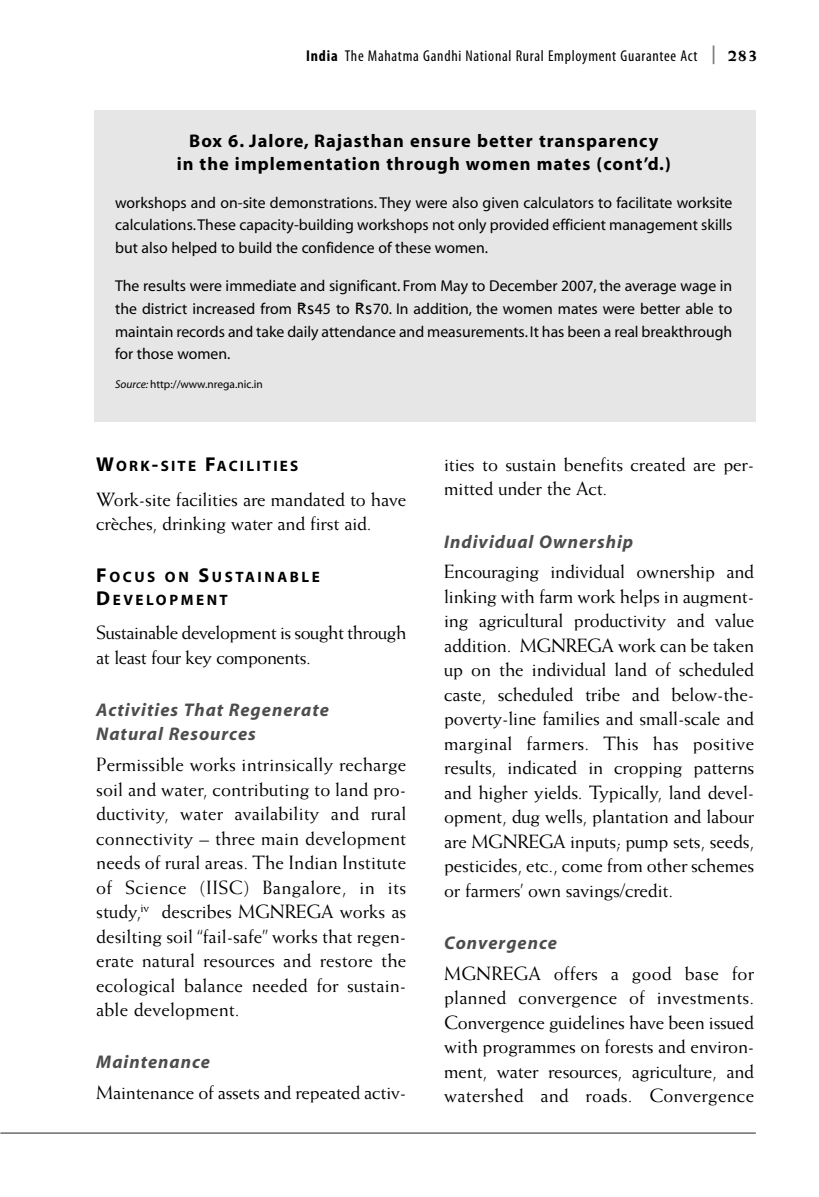
<style>
.page{position:relative;width:819px;height:1197px;background:#fff}
.page>*{position:absolute;margin:0;border:0;box-sizing:border-box;transform-origin:0 0}
.t1{font:19.25px/24.5px "Weiss";letter-spacing:-.01em;color:#000}
.t2{font:700 18.38px/22.8px "Myriad";letter-spacing:.055em;color:#000;text-align:center}
.t3{font:italic 700 18.38px/24.5px "Myriad";letter-spacing:.055em;color:#4d4d4d}
.t4{font:800 17.5px "Weiss";color:#000}
.t5{font:15.75px/22.8px "Myriad";color:#000;text-align:justify}
.t6{font:condensed 15.75px "Myriad Pro";letter-spacing:.045em;color:#000}
.t7{font:700 15.05px/22.8px "Myriad";letter-spacing:.17em;color:#000}
.t8{font:700 15.05px "Myriad";letter-spacing:.15em;color:#000}
.t9{font:11.38px "Myriad";color:#000}
.s1{font-weight:700}
.s2{font-family:"Lucida Grande"}
.s3{font-style:italic}
.s4{font-size:20.12px}
</style>
<div class="page">
<svg style="left:713px;top:45px;width:1px;height:19px"></svg>
<hr style="left:0;top:1132px;width:756px;height:2px;background:#808080">
<div style="left:94px;top:110px;width:662px;height:312px;background:#e6e6e6"></div>
<p class="t6" style="left:306px;top:50px;width:393px"><span class="s1">India</span> The Mahatma Gandhi National Rural Employment Guarantee Act</p>
<p class="t4" style="left:727px;top:49px;width:32px">283</p>
<p class="t2" style="left:177px;top:131px;width:496px">Box 6. Jalore, Rajasthan ensure better transparency<br>in the implementation through women mates (cont’d.)</p>
<p class="t5" style="left:115px;top:192px;width:619px">workshops and on-site demonstrations. They were also given calculators to facilitate worksite calculations.These capacity-building workshops not only provided efficient management skills but also helped to build the confidence of these women.</p>
<p class="t5" style="left:115px;top:276px;width:619px">The results were immediate and significant. From May to December 2007, the average wage in the district increased from <span class="s2">R</span><sup>–</sup><span class="s2">s</span>45 to <span class="s2">R</span><sup>–</sup><span class="s2">s</span>70. In addition, the women mates were better able to maintain records and take daily attendance and measurements.It has been a real breakthrough for those women.</p>
<p class="t9" style="left:115px;top:380px;width:149px"><span class="s3">Source:</span> http://www.nrega.nic.in</p>
<p class="t8" style="left:96px;top:460px;width:204px"><span class="s4">W</span>ORK<span class="s4">-</span>SITE <span class="s4">F</span>ACILITIES</p>
<p class="t1" style="left:96px;top:488px;width:312px">Work-site facilities are mandated to have crèches, drinking water and first aid.</p>
<p class="t7" style="left:96px;top:567px;width:225px"><span class="s4">F</span>OCUS ON <span class="s4">S</span>USTAINABLE<br><span class="s4">D</span>EVELOPMENT</p>
<p class="t1" style="left:96px;top:622px;width:312px">Sustainable development is sought through at least four key components.</p>
<p class="t3" style="left:96px;top:699px;width:234px">Activities That Regenerate<br>Natural Resources</p>
<p class="t1" style="left:96px;top:754px;width:312px;text-align:justify">Permissible works intrinsically recharge soil and water, contributing to land pro&shy;ductivity, water availability and rural connectivity – three main development needs of rural areas. The Indian Institute of Science (IISC) Bangalore, in its study,<sup>iv</sup> describes MGNREGA works as desilting soil “fail-safe” works that regen&shy;erate natural resources and restore the ecological balance needed for sustain&shy;able development.</p>
<p class="t3" style="left:96px;top:1052px;width:115px">Maintenance</p>
<p class="t1" style="left:96px;top:1082px;width:312px">Maintenance of assets and repeated activ-</p>
<p class="t1" style="left:444px;top:454px;width:312px">ities to sustain benefits created are per&shy;mitted under the Act.</p>
<p class="t3" style="left:444px;top:531px;width:191px">Individual Ownership</p>
<p class="t1" style="left:444px;top:561px;width:312px;text-align:justify">Encouraging individual ownership and linking with farm work helps in augment&shy;ing agricultural productivity and value addition. MGNREGA work can be taken up on the individual land of scheduled caste, scheduled tribe and below-the&shy;poverty-line families and small-scale and marginal farmers. This has positive results, indicated in cropping patterns and higher yields. Typically, land devel&shy;opment, dug wells, plantation and labour are MGNREGA inputs; pump sets, seeds, pesticides, etc., come from other schemes or farmers’ own savings/credit.</p>
<p class="t3" style="left:444px;top:933px;width:114px">Convergence</p>
<p class="t1" style="left:444px;top:963px;width:312px;text-align:justify">MGNREGA offers a good base for planned convergence of investments.<br>Convergence guidelines have been issued with programmes on forests and environ&shy;ment, water resources, agriculture, and watershed and roads. Convergence</p>
</div>
